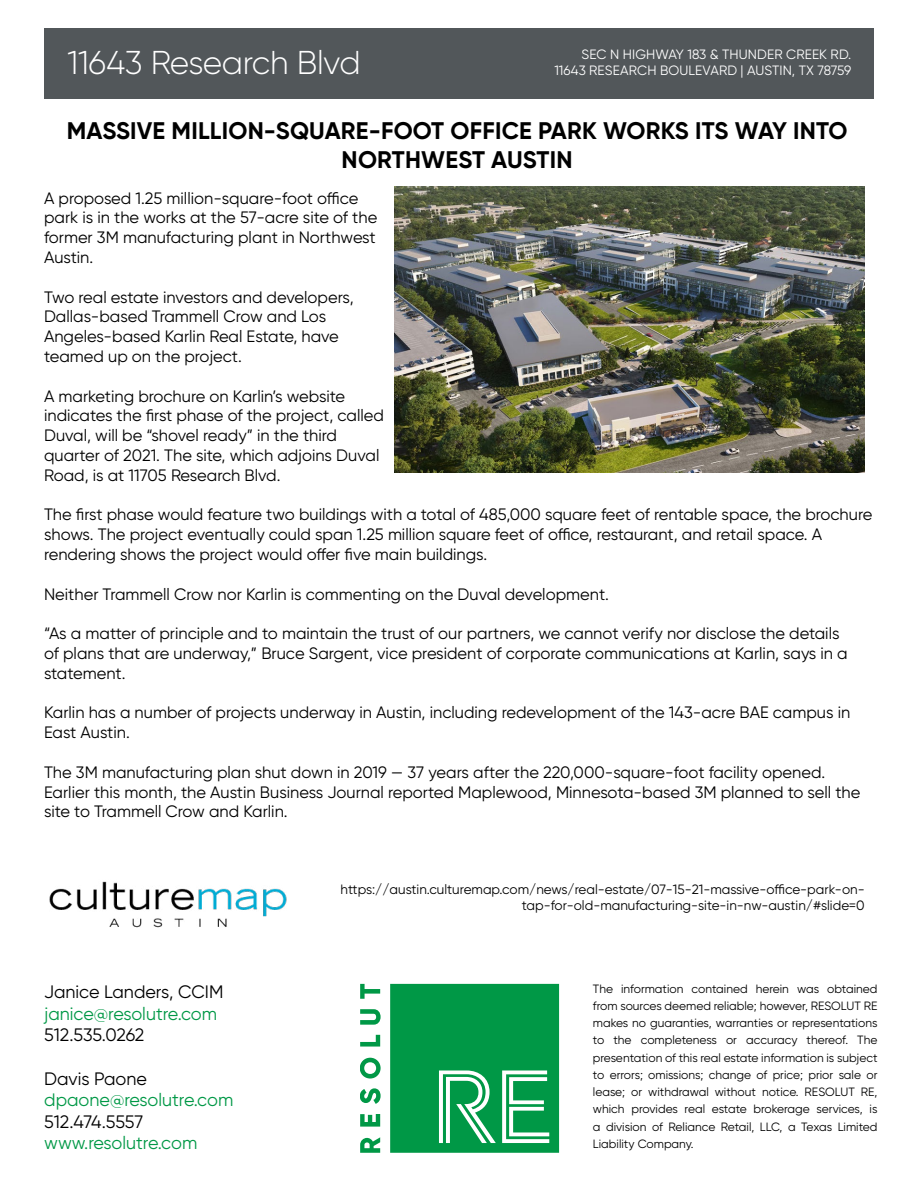
<style>
.page{position:relative;width:918px;height:1188px;background:#fff}
.page>*{position:absolute;margin:0;border:0;box-sizing:border-box;transform-origin:0 0}
.t1{font:300 33px "Gilroy";letter-spacing:-.01em;color:#fff}
.t2{font:700 24px/28.8px "Gilroy";letter-spacing:.01em;color:#000;text-align:center}
.t3{font:18px "Gilroy";color:#009846}
.t4{font:18px "Gilroy";color:#000}
.t5{font:16.5px/19.8px "Gilroy";color:#000}
.t6{font:13.5px/16.2px "Gilroy";color:#000;text-align:right}
.t7{font:13.5px/16.5px "Gilroy";letter-spacing:.01em;color:#fff;text-align:right}
.t8{font:12px/17.2px "Gilroy";color:#000;text-align:justify}
</style>
<div class="page">
<svg style="left:360px;top:984px;width:199px;height:169px"></svg>
<div style="left:44px;top:28px;width:830px;height:70px;background:#52575a"></div>
<img style="left:394px;top:186px;width:471px;height:287px">
<img style="left:50px;top:881px;width:236px;height:47px">
<h1 class="t1" style="left:67px;top:43px;width:295px">11643 Research Blvd</h1>
<p class="t7" style="left:554px;top:46px;width:298px">SEC N HIGHWAY 183 &amp; THUNDER CREEK RD.<br>11643 RESEARCH BOULEVARD | AUSTIN, TX 78759</p>
<h2 class="t2" style="left:67px;top:116px;width:782px">MASSIVE MILLION-SQUARE-FOOT OFFICE PARK WORKS ITS WAY INTO<br>NORTHWEST AUSTIN</h2>
<p class="t5" style="left:44px;top:188px;width:335px">A proposed 1.25 million-square-foot office park is in the works at the 57-acre site of the former 3M manufacturing plant in Northwest Austin.</p>
<p class="t5" style="left:44px;top:287px;width:311px">Two real estate investors and developers, Dallas-based Trammell Crow and Los Angeles-based Karlin Real Estate, have teamed up on the project.</p>
<p class="t5" style="left:44px;top:386px;width:341px">A marketing brochure on Karlin’s website indicates the first phase of the project, called Duval, will be “shovel ready” in the third quarter of 2021. The site, which adjoins Duval Road, is at 11705 Research Blvd.</p>
<p class="t5" style="left:44px;top:505px;width:830px">The first phase would feature two buildings with a total of 485,000 square feet of rentable space, the brochure shows. The project eventually could span 1.25 million square feet of office, restaurant, and retail space. A rendering shows the project would offer five main buildings.</p>
<p class="t5" style="left:44px;top:584px;width:566px">Neither Trammell Crow nor Karlin is commenting on the Duval development.</p>
<p class="t5" style="left:44px;top:623px;width:805px">“As a matter of principle and to maintain the trust of our partners, we cannot verify nor disclose the details of plans that are underway,” Bruce Sargent, vice president of corporate communications at Karlin, says in a statement.</p>
<p class="t5" style="left:44px;top:703px;width:808px">Karlin has a number of projects underway in Austin, including redevelopment of the 143-acre BAE campus in<br>East Austin.</p>
<p class="t5" style="left:44px;top:762px;width:818px">The 3M manufacturing plan shut down in 2019 — 37 years after the 220,000-square-foot facility opened.<br>Earlier this month, the Austin Business Journal reported Maplewood, Minnesota-based 3M planned to sell the site to Trammell Crow and Karlin.</p>
<p class="t4" style="left:44px;top:981px;width:181px">Janice Landers, CCIM</p>
<p class="t3" style="left:44px;top:1003px;width:174px">janice@resolutre.com</p>
<p class="t4" style="left:44px;top:1024px;width:102px">512.535.0262</p>
<p class="t4" style="left:44px;top:1067px;width:104px">Davis Paone</p>
<p class="t3" style="left:44px;top:1089px;width:191px">dpaone@resolutre.com</p>
<p class="t4" style="left:44px;top:1111px;width:101px">512.474.5557</p>
<p class="t3" style="left:44px;top:1132px;width:155px">www.resolutre.com</p>
<p class="t6" style="left:340px;top:881px;width:526px">https://austin.culturemap.com/news/real-estate/07-15-21-massive-office-park-on&shy;tap-for-old-manufacturing-site-in-nw-austin/#slide=0</p>
<p class="t8" style="left:593px;top:980px;width:286px">The information contained herein was obtained from sources deemed reliable; however, RESOLUT RE makes no guaranties, warranties or representations to the completeness or accuracy thereof. The presentation of this real estate information is subject to errors; omissions; change of price; prior sale or lease; or withdrawal without notice. RESOLUT RE, which provides real estate brokerage services, is a division of Reliance Retail, LLC, a Texas Limited Liability Company.</p>
</div>
